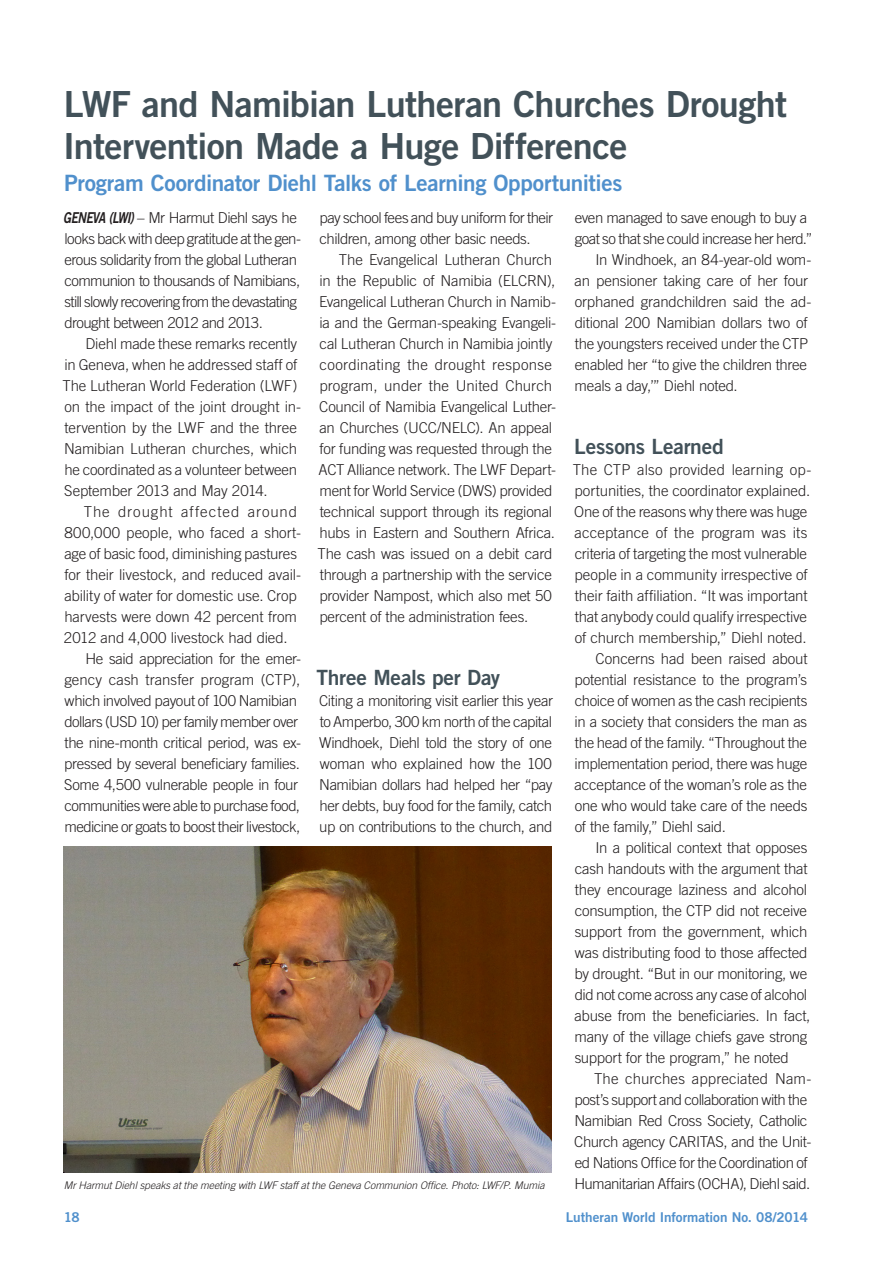
<style>
.page{position:relative;width:893px;height:1263px;background:#fff}
.page>*{position:absolute;margin:0;border:0;box-sizing:border-box;transform-origin:0 0}
.Heading_1{font:36px/42px "Trade Gothic LT Std Bd 2";letter-spacing:-.02em;color:#425159}
.Heading_2{font:22.5px "Trade Gothic LT Std Bd 2";letter-spacing:-.015em;color:#5090cc}
.Heading_3{font:21px "Trade Gothic LT Std Bd 2";letter-spacing:-.01em;color:#425159}
.Normal_first{font:300 15px/21px "Trade Gothic LT Std";letter-spacing:-.015em;color:#231f20}
.Normal_first_byline{font:300 15px/21px "Trade Gothic LT Std";letter-spacing:-.04em;color:#231f20}
.t1{font:13.5px "Trade Gothic LT Std Bd 2";letter-spacing:-.005em;color:#5090cc}
.Captions{font:italic 300 10.5px "Trade Gothic LT Std";letter-spacing:-.01em;color:#231f20}
.s1{font-family:"Trade Gothic LT Std Bd 2 Obl";font-weight:400}
</style>
<div class="page">
<img style="left:64px;top:847px;width:488px;height:325px">
<p class="Heading_1" style="left:63px;top:83px;width:725px">LWF and Namibian Lutheran Churches Drought<br>Intervention Made a Huge Difference</p>
<p class="Heading_2" style="left:64px;top:169px;width:560px">Program Coordinator Diehl Talks of Learning Opportunities</p>
<p class="Normal_first_byline" style="left:63px;top:207px;width:239px"><span class="s1">GENEVA (LWI)</span> – Mr Harmut Diehl says he looks back with deep gratitude at the gen&shy;erous solidarity from the global Lutheran communion to thousands of Namibians, still slowly recovering from the devastating drought between 2012 and 2013.</p>
<p class="Normal_first" style="left:62px;top:333px;width:240px;text-indent:23px">Diehl made these remarks recently in Geneva, when he addressed staff of The Lutheran World Federation (LWF) on the impact of the joint drought in&shy;tervention by the LWF and the three Namibian Lutheran churches, which he coordinated as a volunteer between September 2013 and May 2014.</p>
<p class="Normal_first" style="left:64px;top:501px;width:239px;text-indent:20px">The drought affected around 800,000 people, who faced a short&shy;age of basic food, diminishing pastures for their livestock, and reduced avail&shy;ability of water for domestic use. Crop harvests were down 42 percent from 2012 and 4,000 livestock had died.</p>
<p class="Normal_first" style="left:64px;top:648px;width:238px;text-indent:21px">He said appreciation for the emer&shy;gency cash transfer program (CTP), which involved payout of 100 Namibian dollars (USD 10) per family member over the nine-month critical period, was ex&shy;pressed by several beneficiary families.<br>Some 4,500 vulnerable people in four communities were able to purchase food, medicine or goats to boost their livestock,</p>
<p class="Normal_first" style="left:319px;top:207px;width:235px">pay school fees and buy uniform for their children, among other basic needs.</p>
<p class="Normal_first" style="left:318px;top:249px;width:240px;text-indent:21px">The Evangelical Lutheran Church in the Republic of Namibia (ELCRN), Evangelical Lutheran Church in Namib&shy;ia and the German-speaking Evangeli&shy;cal Lutheran Church in Namibia jointly coordinating the drought response program, under the United Church Council of Namibia Evangelical Luther&shy;an Churches (UCC/NELC). An appeal for funding was requested through the ACT Alliance network. The LWF Depart&shy;ment for World Service (DWS) provided technical support through its regional hubs in Eastern and Southern Africa.<br>The cash was issued on a debit card through a partnership with the service provider Nampost, which also met 50 percent of the administration fees.</p>
<p class="Normal_first" style="left:575px;top:207px;width:239px">even managed to save enough to buy a goat so that she could increase her herd.”</p>
<p class="Normal_first" style="left:575px;top:249px;width:238px;text-indent:21px">In Windhoek, an 84-year-old wom&shy;an pensioner taking care of her four orphaned grandchildren said the ad&shy;ditional 200 Namibian dollars two of the youngsters received under the CTP enabled her “to give the children three meals a day,’” Diehl noted.</p>
<p class="Heading_3" style="left:574px;top:434px;width:151px">Lessons Learned</p>
<p class="Normal_first" style="left:573px;top:459px;width:240px">The CTP also provided learning op&shy;portunities, the coordinator explained.<br>One of the reasons why there was huge acceptance of the program was its criteria of targeting the most vulnerable people in a community irrespective of their faith affiliation. “It was important that anybody could qualify irrespective of church membership,” Diehl noted.</p>
<p class="Normal_first" style="left:574px;top:648px;width:235px;text-align:justify;text-indent:21px">Concerns had been raised about potential resistance to the program’s choice of women as the cash recipients in a society that considers the man as the head of the family. “Throughout the implementation period, there was huge acceptance of the woman’s role as the one who would take care of the needs of the family,” Diehl said.</p>
<p class="Normal_first" style="left:574px;top:837px;width:237px;text-indent:21px">In a political context that opposes cash handouts with the argument that they encourage laziness and alcohol consumption, the CTP did not receive support from the government, which was distributing food to those affected by drought. “But in our monitoring, we did not come across any case of alcohol abuse from the beneficiaries. In fact, many of the village chiefs gave strong support for the program,” he noted</p>
<p class="Normal_first" style="left:574px;top:1068px;width:239px;text-indent:20px">The churches appreciated Nam&shy;post’s support and collaboration with the Namibian Red Cross Society, Catholic Church agency CARITAS, and the Unit&shy;ed Nations Office for the Coordination of</p>
<p class="Heading_3" style="left:317px;top:665px;width:185px">Three Meals per Day</p>
<p class="Normal_first" style="left:319px;top:690px;width:235px;text-align:justify">Citing a monitoring visit earlier this year to Amperbo, 300 km north of the capital Windhoek, Diehl told the story of one woman who explained how the 100<br>Namibian dollars had helped her “pay her debts, buy food for the family, catch up on contributions to the church, and</p>
<p class="Captions" style="left:64px;top:1179px;width:482px">Mr Harmut Diehl speaks at the meeting with LWF staff at the Geneva Communion Office. Photo: LWF/P. Mumia</p>
<p class="Normal_first" style="left:574px;top:1173px;width:237px">Humanitarian Affairs (OCHA), Diehl said.</p>
<p class="t1" style="left:64px;top:1208px;width:17px">18</p>
<p class="t1" style="left:566px;top:1208px;width:244px">Lutheran World Information No. 08/2014</p>
</div>
